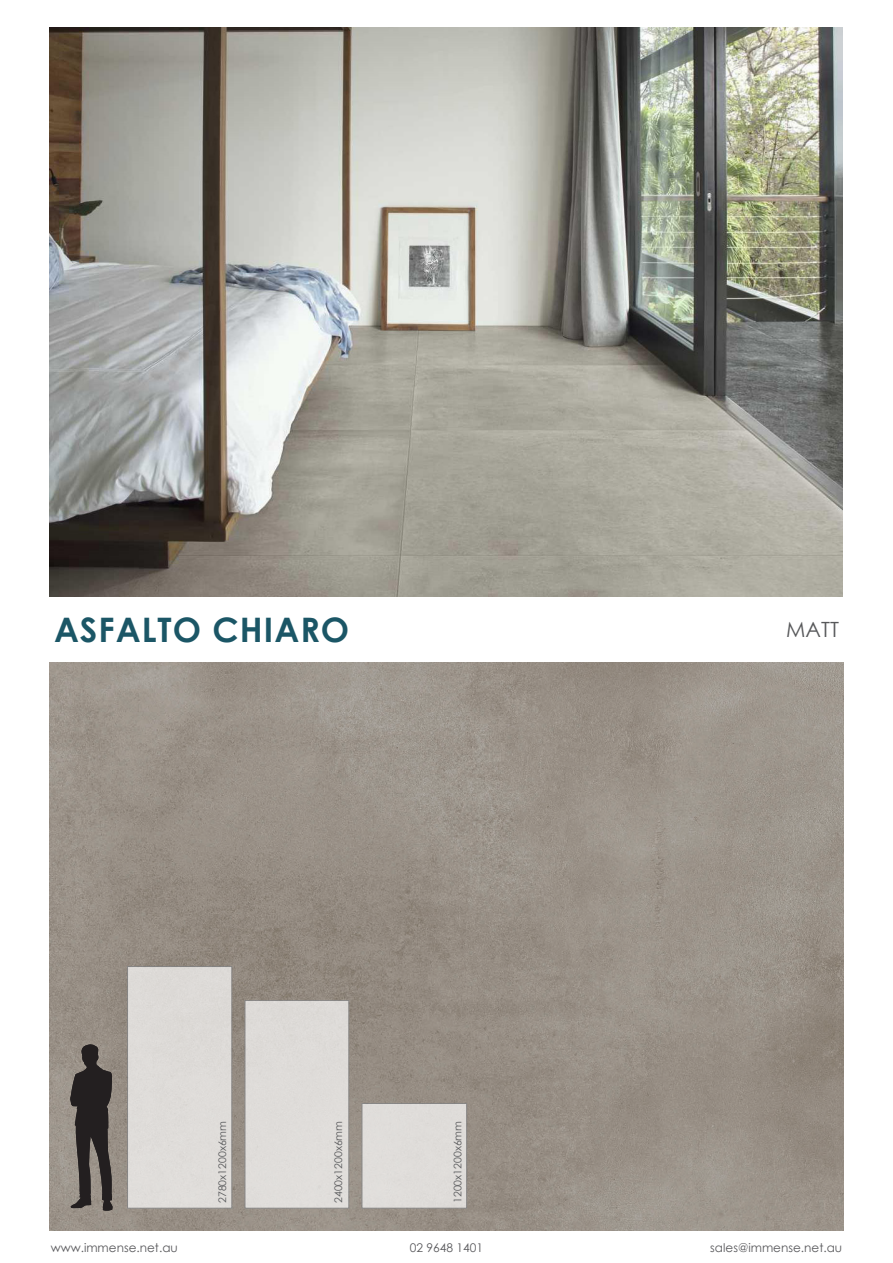
<style>
.page{position:relative;width:893px;height:1263px;background:#fff}
.page>*{position:absolute;margin:0;border:0;box-sizing:border-box;transform-origin:0 0}
.t1{font:700 33.75px "Century Gothic";letter-spacing:.03em;color:#1b5666}
.t2{font:21px "Century Gothic";color:#57585a}
.t3{font:12px "Century Gothic";color:#59595c}
.t4{font:10.5px "Century Gothic";color:#57585a}
</style>
<div class="page">
<img style="left:50px;top:662px;width:793px;height:569px">
<img style="left:50px;top:28px;width:793px;height:568px">
<svg style="left:70px;top:1043px;width:43px;height:168px;background:#514b48"></svg>
<div style="left:127px;top:966px;width:105px;height:242px;background:#dedbd9;border:1px solid #808285"></div>
<div style="left:245px;top:1000px;width:104px;height:208px;background:#dfdcd9;border:1px solid #808285"></div>
<div style="left:362px;top:1103px;width:105px;height:105px;background:#dfddda;border:1px solid #808285"></div>
<p class="t1" style="left:54px;top:604px;width:297px">ASFALTO CHIARO</p>
<p class="t2" style="left:786px;top:615px;width:54px">MATT</p>
<p class="t4" style="left:215px;top:1203px;width:84px;rotate:-90deg">2780x1200x6mm</p>
<p class="t4" style="left:331px;top:1203px;width:84px;rotate:-90deg">2400x1200x6mm</p>
<p class="t4" style="left:450px;top:1203px;width:84px;rotate:-90deg">1200x1200x6mm</p>
<p class="t3" style="left:51px;top:1239px;width:129px">www.immense.net.au</p>
<p class="t3" style="left:410px;top:1239px;width:75px">02 9648 1401</p>
<p class="t3" style="left:710px;top:1239px;width:133px">sales@immense.net.au</p>
</div>
